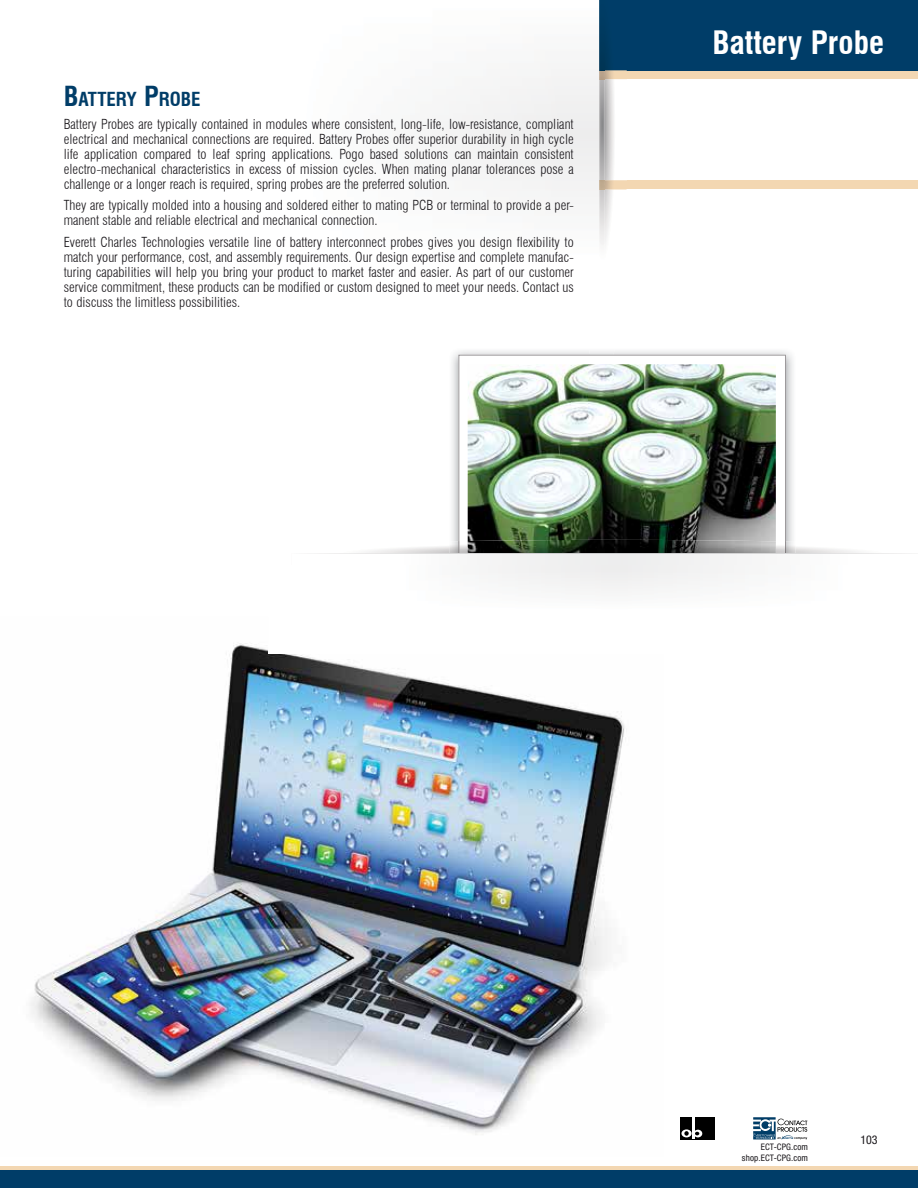
<style>
.page{position:relative;width:918px;height:1188px;background:#fff}
.page>*{position:absolute;margin:0;border:0;box-sizing:border-box;transform-origin:0 0}
.t1{font:700 condensed 31.5px "Swiss 721 BT";color:#fff}
.t2{font:700 condensed 18.9px "Swiss 721 BT";color:#003d68}
.t3{font:300 condensed 13.5px/15px "Swiss 721 BT";color:#1a171b;text-align:justify}
.t4{font:condensed 12px "Helvetica Neue LT Std";color:#1a171b}
.t5{font:condensed 9px/10.4px "Helvetica Neue LT Std";letter-spacing:.015em;color:#1a171b;text-align:right}
.s1{font-size:27px}
</style>
<div class="page">
<img style="left:30px;top:643px;width:595px;height:492px">
<div style="left:0;top:70px;width:918px;height:9px;background:#f3d7b2"></div>
<div style="left:0;top:180px;width:918px;height:9px;background:#f3d7b2"></div>
<div style="left:0;top:1166px;width:918px;height:5px;background:#f3d7b2"></div>
<div style="left:0;top:1171px;width:918px;height:17px;background:#003d68"></div>
<div style="left:0;top:0;width:918px;height:70px;background:#003d68"></div>
<div style="left:0;top:70px;width:261px;height:9px;background:#fff"></div>
<div style="left:0;top:180px;width:261px;height:9px;background:#fff"></div>
<div style="left:0;top:0;width:261px;height:70px;background:#fff"></div>
<svg style="left:599px;top:45px;width:28px;height:200px"></svg>
<img style="left:599px;top:0;width:6px;height:70px">
<img style="left:261px;top:0;width:338px;height:197px">
<img style="left:452px;top:351px;width:341px;height:190px">
<img style="left:589px;top:351px;width:26px;height:4px">
<svg style="left:458px;top:355px;width:328px;height:186px"></svg>
<img style="left:468px;top:364px;width:308px;height:177px">
<svg style="left:317px;top:541px;width:593px;height:24px"></svg>
<img style="left:268px;top:643px;width:346px;height:11px">
<img style="left:614px;top:643px;width:11px;height:11px">
<div style="left:681px;top:1117px;width:34px;height:22px;background:#000"></div>
<hr style="left:692px;top:1117px;width:3px;height:20px;background:#fff">
<svg style="left:681px;top:1129px;width:21px;height:10px"></svg>
<svg style="left:753px;top:1117px;width:54px;height:22px"></svg>
<h2 class="t2" style="left:64px;top:87px;width:138px"><span class="s1">B</span>ATTERY <span class="s1">P</span>ROBE</h2>
<p class="t3" style="left:64px;top:117px;width:511px">Battery Probes are typically contained in modules where consistent, long-life, low-resistance, compliant electrical and mechanical connections are required. Battery Probes offer superior durability in high cycle life application compared to leaf spring applications. Pogo based solutions can maintain consistent electro-mechanical characteristics in excess of mission cycles. When mating planar tolerances pose a challenge or a longer reach is required, spring probes are the preferred solution.</p>
<p class="t3" style="left:64px;top:198px;width:511px">They are typically molded into a housing and soldered either to mating PCB or terminal to provide a per&shy;manent stable and reliable electrical and mechanical connection.</p>
<p class="t3" style="left:64px;top:234px;width:511px">Everett Charles Technologies versatile line of battery interconnect probes gives you design flexibility to match your performance, cost, and assembly requirements. Our design expertise and complete manufac&shy;turing capabilities will help you bring your product to market faster and easier. As part of our customer service commitment, these products can be modified or custom designed to meet your needs. Contact us to discuss the limitless possibilities.</p>
<h1 class="t1" style="left:712px;top:23px;width:173px">Battery Probe</h1>
<p class="t5" style="left:742px;top:1142px;width:68px">ECT-CPG com<br>shop ECT-CPG com</p>
<p class="t4" style="left:860px;top:1133px;width:19px">103</p>
</div>
